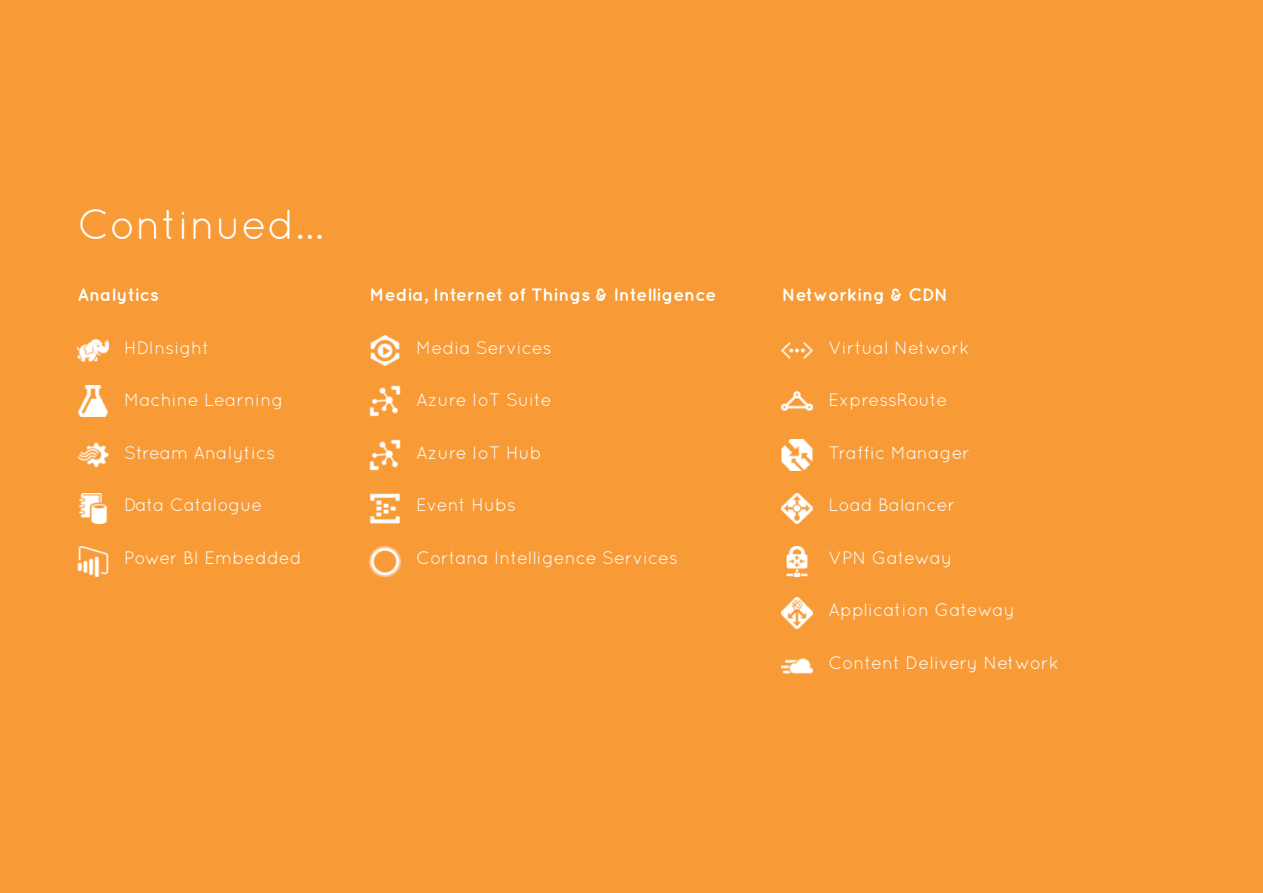
<style>
.page{position:relative;width:1263px;height:893px;background:#f89b37}
.page>*{position:absolute;margin:0;border:0;box-sizing:border-box;transform-origin:0 0}
.t1{font:42px "Quicksand";color:#fff}
.t2{font:18px "Quicksand";color:#fff}
.t3{font:700 18px "Quicksand";color:#fff}
</style>
<div class="page">
<img style="left:77px;top:386px;width:31px;height:30px">
<img style="left:77px;top:442px;width:31px;height:26px">
<img style="left:78px;top:493px;width:30px;height:30px">
<img style="left:77px;top:546px;width:31px;height:31px">
<img style="left:77px;top:339px;width:31px;height:23px">
<img style="left:369px;top:386px;width:31px;height:30px">
<img style="left:369px;top:440px;width:31px;height:30px">
<img style="left:369px;top:493px;width:31px;height:30px">
<img style="left:369px;top:546px;width:31px;height:31px">
<img style="left:370px;top:335px;width:30px;height:31px">
<img style="left:782px;top:391px;width:31px;height:20px">
<img style="left:782px;top:440px;width:31px;height:30px">
<img style="left:782px;top:493px;width:31px;height:30px">
<img style="left:786px;top:546px;width:22px;height:31px">
<img style="left:782px;top:342px;width:31px;height:17px">
<img style="left:782px;top:598px;width:31px;height:30px">
<img style="left:782px;top:658px;width:31px;height:16px">
<p class="t1" style="left:77px;top:200px;width:248px">Continued...</p>
<p class="t3" style="left:77px;top:284px;width:83px">Analytics</p>
<p class="t2" style="left:124px;top:337px;width:87px">HDInsight</p>
<p class="t2" style="left:124px;top:390px;width:161px">Machine Learning</p>
<p class="t2" style="left:124px;top:442px;width:153px">Stream Analytics</p>
<p class="t2" style="left:124px;top:495px;width:140px">Data Catalogue</p>
<p class="t2" style="left:124px;top:547px;width:179px">Power BI Embedded</p>
<p class="t3" style="left:369px;top:284px;width:348px">Media, Internet of Things &amp; Intelligence</p>
<p class="t2" style="left:416px;top:337px;width:137px">Media Services</p>
<p class="t2" style="left:416px;top:390px;width:137px">Azure IoT Suite</p>
<p class="t2" style="left:416px;top:442px;width:127px">Azure IoT Hub</p>
<p class="t2" style="left:416px;top:495px;width:101px">Event Hubs</p>
<p class="t2" style="left:416px;top:547px;width:263px">Cortana Intelligence Services</p>
<p class="t3" style="left:782px;top:284px;width:168px">Networking &amp; CDN</p>
<p class="t2" style="left:828px;top:337px;width:142px">Virtual Network</p>
<p class="t2" style="left:828px;top:390px;width:120px">ExpressRoute</p>
<p class="t2" style="left:828px;top:442px;width:143px">Traffic Manager</p>
<p class="t2" style="left:828px;top:495px;width:128px">Load Balancer</p>
<p class="t2" style="left:828px;top:547px;width:125px">VPN Gateway</p>
<p class="t2" style="left:828px;top:600px;width:188px">Application Gateway</p>
<p class="t2" style="left:828px;top:652px;width:232px">Content Delivery Network</p>
</div>
